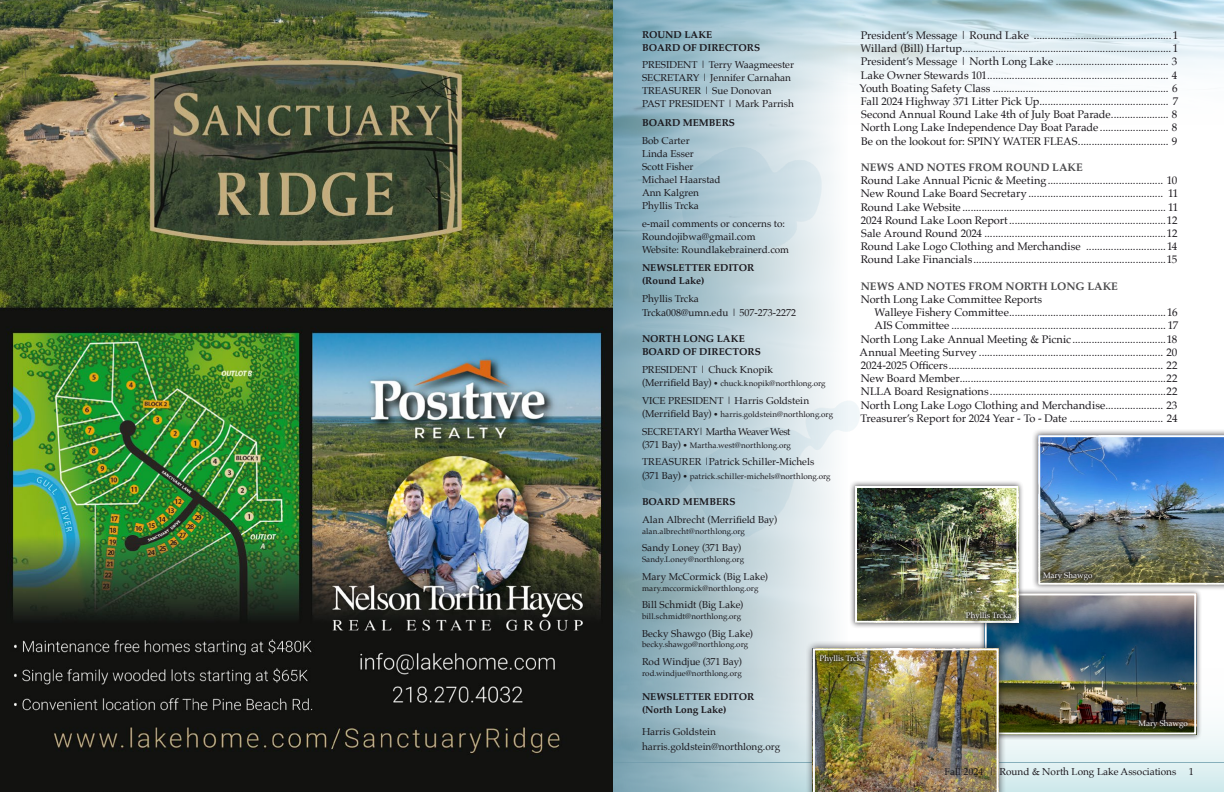
<style>
.page{position:relative;width:1224px;height:792px;background:#fff}
.page>*{position:absolute;margin:0;border:0;box-sizing:border-box;transform-origin:0 0}
.t1{font:11px/13.2px "Palatino";letter-spacing:-.005em;color:#1a171c;text-align:justify}
.t2{font:700 11px "Palatino";color:#4b4b4d}
.t3{font:10px/13.1px "Palatino";color:#1a171c}
.t4{font:700 10px/13.1px "Palatino";color:#1a171c}
.t5{font:10px "Palatino";letter-spacing:-.04em;color:#1a171c}
.t6{font:8px "Palatino";letter-spacing:.005em;color:#1a171c}
.t7{font:8px "Palatino";color:#fff}
.s1{font-size:10px}
</style>
<div class="page">
<svg style="left:1006px;top:728px;width:218px;height:64px;background:#deeff1"></svg>
<svg style="left:848px;top:0;width:376px;height:85px"></svg>
<img style="left:612px;top:0;width:236px;height:792px">
<img style="left:612px;top:368px;width:248px;height:212px">
<img style="left:661px;top:112px;width:180px;height:180px">
<img style="left:0;top:0;width:612px;height:792px">
<div style="left:1032px;top:429px;width:192px;height:162px;background:#1a171c;opacity:.75"></div>
<img style="left:1038px;top:435px;width:186px;height:150px">
<div style="left:1039px;top:567px;width:58px;height:18px;background:#1a171c;opacity:.75"></div>
<div style="left:979px;top:588px;width:223px;height:152px;background:#1a171c;opacity:.75"></div>
<img style="left:988px;top:596px;width:205px;height:136px">
<div style="left:985px;top:593px;width:211px;height:142px;border:2px solid #fff"></div>
<div style="left:1134px;top:715px;width:59px;height:18px;background:#1a171c;opacity:.75"></div>
<div style="left:805px;top:641px;width:201px;height:151px;background:#1a171c;opacity:.75"></div>
<img style="left:813px;top:648px;width:186px;height:144px">
<div style="left:815px;top:651px;width:54px;height:17px;background:#1a171c;opacity:.75"></div>
<div style="left:849px;top:480px;width:175px;height:149px;background:#1a171c;opacity:.75"></div>
<img style="left:858px;top:489px;width:157px;height:131px">
<div style="left:855px;top:486px;width:163px;height:137px;border:2px solid #fff"></div>
<div style="left:962px;top:608px;width:54px;height:17px;background:#1a171c;opacity:.75"></div>
<p class="t1" style="left:860px;top:29px;width:320px">President’s Message | Round Lake .................................................. 1<br>Willard (Bill) Hartup............................................................................ 1<br>President’s Message | North Long Lake ......................................... 3<br>Lake Owner Stewards 101.................................................................. 4<br>Youth Boating Safety Class ................................................................ 6<br>Fall 2024 Highway 371 Litter Pick Up............................................... 7<br>Second Annual Round Lake 4th of July Boat Parade..................... 8<br>North Long Lake Independence Day Boat Parade ......................... 8<br>Be on the lookout for: SPINY WATER FLEAS................................. 9</p>
<p class="t2" style="left:861px;top:158px;width:224px">NEWS AND NOTES FROM ROUND LAKE</p>
<p class="t1" style="left:861px;top:174px;width:319px">Round Lake Annual Picnic &amp; Meeting.......................................... 10<br>New Round Lake Board Secretary ................................................. 11<br>Round Lake Website .......................................................................... 11<br>2024 Round Lake Loon Report.........................................................12<br>Sale Around Round 2024 ..................................................................12<br>Round Lake Logo Clothing and Merchandise .............................14<br>Round Lake Financials......................................................................15</p>
<p class="t2" style="left:861px;top:277px;width:259px">NEWS AND NOTES FROM NORTH LONG LAKE</p>
<p class="t1" style="left:861px;top:293px;width:183px">North Long Lake Committee Reports</p>
<p class="t1" style="left:874px;top:306px;width:305px">Walleye Fishery Committee.........................................................16</p>
<p class="t1" style="left:874px;top:319px;width:305px">AIS Committee .............................................................................. 17</p>
<p class="t1" style="left:861px;top:332px;width:318px">North Long Lake Annual Meeting &amp; Picnic ..................................18</p>
<p class="t1" style="left:860px;top:345px;width:319px">Annual Meeting Survey ................................................................... 20</p>
<p class="t1" style="left:861px;top:359px;width:318px">2024-2025 Officers.............................................................................. 22</p>
<p class="t1" style="left:861px;top:372px;width:318px">New Board Member...........................................................................22</p>
<p class="t1" style="left:861px;top:385px;width:318px">NLLA Board Resignations ................................................................22</p>
<p class="t1" style="left:861px;top:398px;width:318px">North Long Lake Logo Clothing and Merchandise..................... 23</p>
<p class="t1" style="left:860px;top:411px;width:319px">Treasurer’s Report for 2024 Year - To - Date .................................. 24</p>
<p class="t4" style="left:642px;top:28px;width:120px;line-height:12.6px">ROUND LAKE<br>BOARD OF DIRECTORS</p>
<p class="t3" style="left:642px;top:59px;width:154px;line-height:12.6px">PRESIDENT | Terry Waagmeester<br>SECRETARY | Jennifer Carnahan<br>TREASURER | Sue Donovan</p>
<p class="t3" style="left:642px;top:97px;width:153px">PAST PRESIDENT | Mark Parrish</p>
<p class="t4" style="left:642px;top:116px;width:95px">BOARD MEMBERS</p>
<p class="t3" style="left:642px;top:134px;width:80px">Bob Carter<br>Linda Esser<br>Scott Fisher<br>Michael Haarstad<br>Ann Kalgren<br>Phyllis Trcka</p>
<p class="t3" style="left:642px;top:217px;width:149px">e-mail comments or concerns to:<br>Roundojibwa@gmail.com<br>Website: Roundlakebrainerd.com</p>
<p class="t4" style="left:642px;top:261px;width:114px">NEWSLETTER EDITOR (Round Lake)</p>
<p class="t3" style="left:642px;top:292px;width:156px">Phyllis Trcka<br>Trcka008@umn.edu | 507-273-2272</p>
<p class="t4" style="left:642px;top:331px;width:120px">NORTH LONG LAKE<br>BOARD OF DIRECTORS</p>
<p class="t3" style="left:642px;top:363px;width:133px">PRESIDENT | Chuck Knopik</p>
<p class="t6" style="left:642px;top:377px;width:185px"><span class="s1">(Merrifield Bay)</span> • chuck.knopik@northlong.org</p>
<p class="t3" style="left:642px;top:394px;width:169px">VICE PRESIDENT | Harris Goldstein</p>
<p class="t6" style="left:642px;top:407px;width:193px"><span class="s1">(Merrifield Bay)</span> • harris.goldstein@northlong.org</p>
<p class="t5" style="left:642px;top:423px;width:150px">SECRETARY| Martha Weaver West</p>
<p class="t6" style="left:642px;top:438px;width:151px"><span class="s1">(371 Bay)</span> • Martha.west@northlong.org</p>
<p class="t3" style="left:642px;top:455px;width:174px">TREASURER |Patrick Schiller-Michels</p>
<p class="t6" style="left:642px;top:469px;width:190px"><span class="s1">(371 Bay)</span> • patrick.schiller-michels@northlong.org</p>
<p class="t4" style="left:642px;top:495px;width:95px">BOARD MEMBERS</p>
<p class="t3" style="left:642px;top:513px;width:137px">Alan Albrecht (Merrifield Bay)</p>
<p class="t6" style="left:642px;top:524px;width:105px">alan.albrecht@northlong.org</p>
<p class="t3" style="left:642px;top:541px;width:101px">Sandy Loney (371 Bay)</p>
<p class="t6" style="left:642px;top:553px;width:104px">Sandy.Loney@northlong.org</p>
<p class="t3" style="left:642px;top:570px;width:127px">Mary McCormick (Big Lake)</p>
<p class="t6" style="left:642px;top:581px;width:118px">mary.mccormick@northlong.org</p>
<p class="t3" style="left:642px;top:598px;width:103px">Bill Schmidt (Big Lake)</p>
<p class="t6" style="left:642px;top:610px;width:101px">bill.schmidt@northlong.org</p>
<p class="t3" style="left:642px;top:627px;width:112px">Becky Shawgo (Big Lake)</p>
<p class="t6" style="left:642px;top:638px;width:108px">becky.shawgo@northlong.org</p>
<p class="t3" style="left:642px;top:655px;width:101px">Rod Windjue (371 Bay)</p>
<p class="t6" style="left:642px;top:667px;width:101px">rod.windjue@northlong.org</p>
<p class="t4" style="left:642px;top:689px;width:114px">NEWSLETTER EDITOR (North Long Lake)</p>
<p class="t3" style="left:642px;top:724px;width:140px;line-height:15.1px">Harris Goldstein harris.goldstein@northlong.org</p>
<p class="t7" style="left:1043px;top:568px;width:51px">Mary Shawgo</p>
<p class="t7" style="left:966px;top:609px;width:47px">Phyllis Trcka</p>
<p class="t7" style="left:820px;top:652px;width:47px">Phyllis Trcka</p>
<p class="t7" style="left:1139px;top:716px;width:51px">Mary Shawgo</p>
<p class="t3" style="left:944px;top:765px;width:233px">Fall 2024 | Round &amp; North Long Lake Associations</p>
<p class="t3" style="left:1189px;top:765px;width:6px">1</p>
</div>
